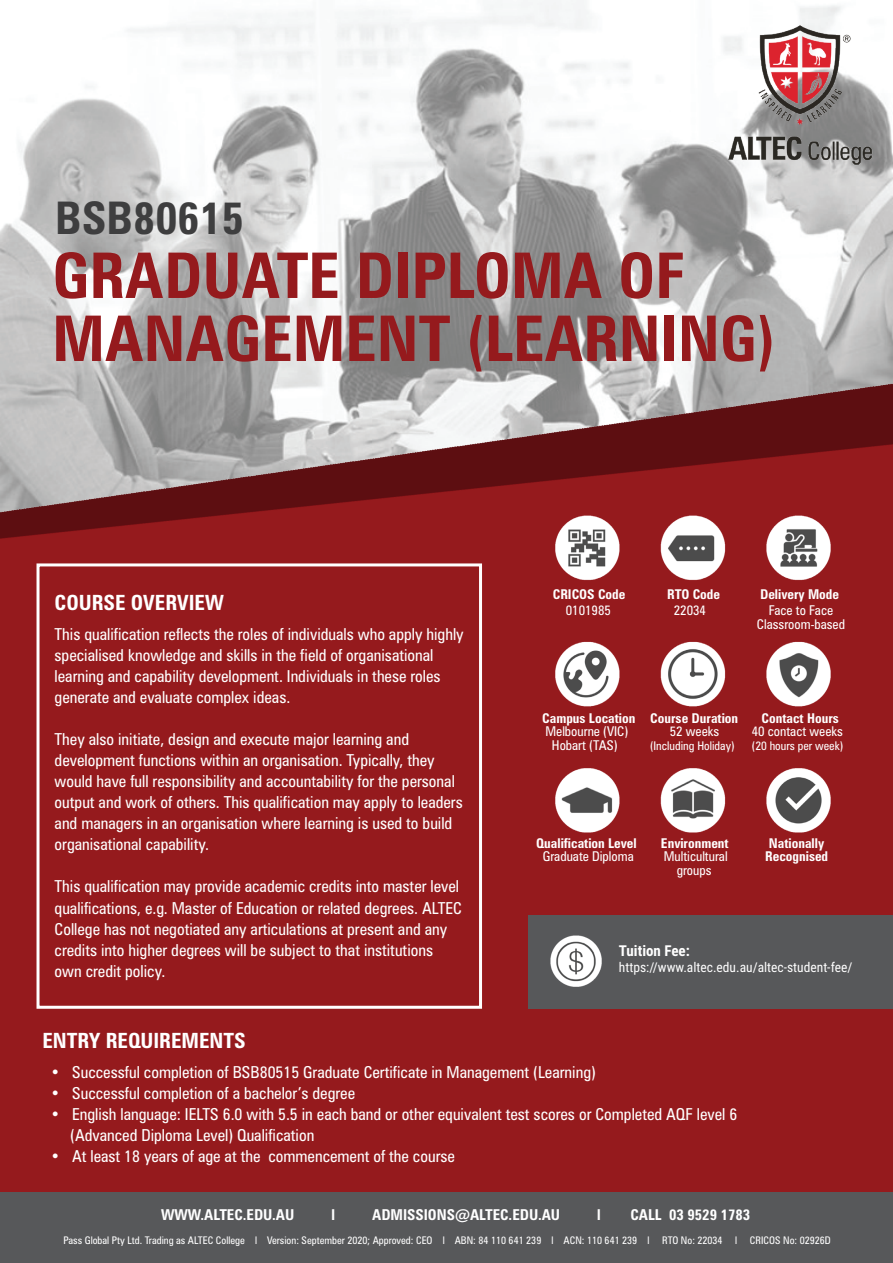
<style>
.page{position:relative;width:893px;height:1263px;background:#fff}
.page>*{position:absolute;margin:0;border:0;box-sizing:border-box;transform-origin:0 0}
.t1{font:700 condensed 63px/63px "Zurich BT";color:#951a1d}
.t2{font:700 condensed 45px "Zurich BT";color:#3e3e3f}
.t3{font:700 condensed 21px "Zurich BT";color:#fff}
.t4{font:condensed 16.5px/21px "Zurich BT";color:#fff}
.t5{font:700 condensed 15px "Zurich BT";color:#fff}
.t6{font:700 15px "Roboto Condensed";color:#fff}
.t7{font:700 condensed 13.5px "Zurich BT";color:#fff}
.t8{font:condensed 13.5px/13.5px "Zurich BT";color:#fff;text-align:center}
.t9{font:13.5px "Roboto Condensed";color:#fff}
.t10{font:condensed 12px "Zurich BT";color:#fff}
.t11{font:condensed 10.5px "Zurich BT";color:#fff}
</style>
<div class="page">
<img style="left:0;top:0;width:893px;height:383px">
<img style="left:0;top:383px;width:893px;height:809px">
<img style="left:716px;top:17px;width:168px;height:152px">
<div style="left:37px;top:563px;width:445px;height:446px;border:3px solid #fff"></div>
<div style="left:529px;top:915px;width:364px;height:94px;background:#57585a"></div>
<img style="left:550px;top:935px;width:52px;height:52px">
<img style="left:529px;top:506px;width:327px;height:374px">
<div style="left:0;top:1192px;width:893px;height:71px;background:#57585a"></div>
<h2 class="t2" style="left:55px;top:190px;width:190px">BSB80615</h2>
<h1 class="t1" style="left:52px;top:244px;width:725px">GRADUATE DIPLOMA OF<br>MANAGEMENT (LEARNING)</h1>
<p class="t3" style="left:55px;top:590px;width:171px">COURSE OVERVIEW</p>
<p class="t4" style="left:55px;top:624px;width:411px">This qualification reflects the roles of individuals who apply highly specialised knowledge and skills in the field of organisational learning and capability development. Individuals in these roles generate and evaluate complex ideas.</p>
<p class="t4" style="left:55px;top:729px;width:410px">They also initiate, design and execute major learning and development functions within an organisation. Typically, they would have full responsibility and accountability for the personal output and work of others. This qualification may apply to leaders and managers in an organisation where learning is used to build organisational capability.</p>
<p class="t4" style="left:55px;top:876px;width:409px">This qualification may provide academic credits into master level qualifications, e.g. Master of Education or related degrees. ALTEC College has not negotiated any articulations at present and any credits into higher degrees will be subject to that institutions own credit policy.</p>
<p class="t7" style="left:553px;top:586px;width:74px">CRICOS Code</p>
<p class="t7" style="left:667px;top:586px;width:54px">RTO Code</p>
<p class="t7" style="left:760px;top:586px;width:80px">Delivery Mode</p>
<p class="t8" style="left:566px;top:604px;width:47px">0101985</p>
<p class="t8" style="left:674px;top:604px;width:34px">22034</p>
<p class="t8" style="left:757px;top:604px;width:90px">Face to Face<br>Classroom-based</p>
<p class="t7" style="left:542px;top:710px;width:197px">Campus Location Course Duration</p>
<p class="t7" style="left:761px;top:710px;width:79px">Contact Hours</p>
<p class="t8" style="left:545px;top:725px;width:84px">Melbourne (VIC)</p>
<p class="t8" style="left:670px;top:725px;width:51px">52 weeks</p>
<p class="t8" style="left:752px;top:725px;width:93px">40 contact weeks</p>
<p class="t8" style="left:552px;top:738px;width:67px">Hobart (TAS)</p>
<p class="t10" style="left:650px;top:738px;width:86px">(Including Holiday)</p>
<p class="t10" style="left:752px;top:738px;width:93px">(20 hours per week)</p>
<p class="t7" style="left:536px;top:835px;width:102px">Qualification Level</p>
<p class="t7" style="left:661px;top:835px;width:69px">Environment</p>
<p class="t7" style="left:769px;top:835px;width:57px">Nationally</p>
<p class="t8" style="left:543px;top:850px;width:93px">Graduate Diploma</p>
<p class="t8" style="left:664px;top:850px;width:65px">Multicultural</p>
<p class="t7" style="left:765px;top:848px;width:64px">Recognised</p>
<p class="t8" style="left:677px;top:863px;width:36px">groups</p>
<p class="t6" style="left:619px;top:940px;width:72px">Tuition Fee:</p>
<p class="t9" style="left:619px;top:958px;width:235px">https://www.altec.edu.au/altec-student-fee/</p>
<p class="t3" style="left:43px;top:1028px;width:205px">ENTRY REQUIREMENTS</p>
<p class="t4" style="left:50px;top:1062px;width:547px">• Successful completion of BSB80515 Graduate Certificate in Management (Learning)</p>
<p class="t4" style="left:50px;top:1083px;width:306px">• Successful completion of a bachelor’s degree</p>
<p class="t4" style="left:70px;top:1104px;width:668px;text-indent:-20px">• English language: IELTS 6.0 with 5.5 in each band or other equivalent test scores or Completed AQF level 6 (Advanced Diploma Level) Qualification</p>
<p class="t4" style="left:50px;top:1146px;width:406px">• At least 18 years of age at the commencement of the course</p>
<p class="t5" style="left:161px;top:1205px;width:135px">WWW.ALTEC.EDU.AU</p>
<p class="t5" style="left:331px;top:1205px;width:5px">l</p>
<p class="t5" style="left:372px;top:1205px;width:190px">ADMISSIONS@ALTEC.EDU.AU</p>
<p class="t5" style="left:597px;top:1205px;width:5px">l</p>
<p class="t5" style="left:630px;top:1205px;width:121px">CALL 03 9529 1783</p>
<p class="t11" style="left:64px;top:1234px;width:769px">Pass Global Pty Ltd. Trading as ALTEC College l Version: September 2020; Approved: CEO l ABN: 84 110 641 239 l ACN: 110 641 239 l RTO No: 22034 l CRICOS No: 02926D</p>
</div>
